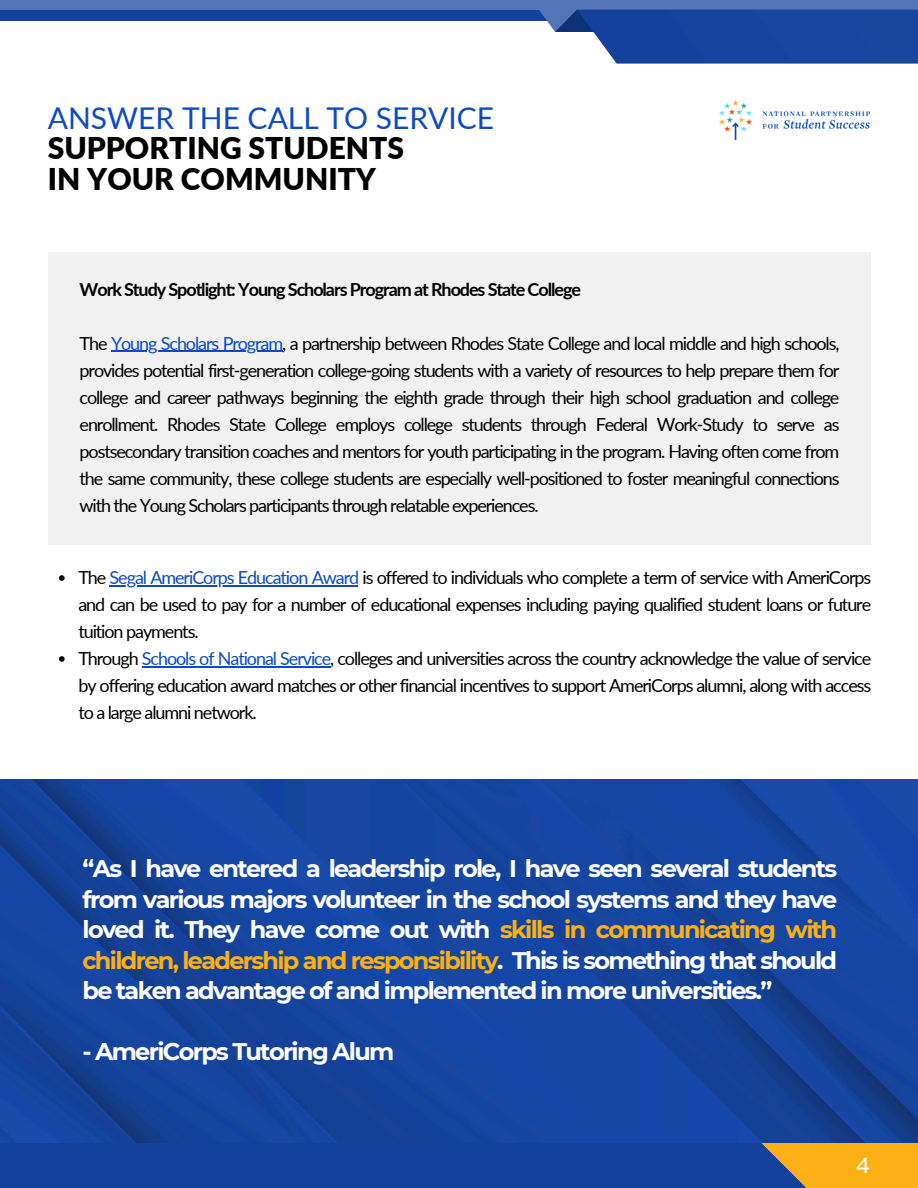
<style>
.page{position:relative;width:918px;height:1188px;background:#fff}
.page>*{position:absolute;margin:0;border:0;box-sizing:border-box;transform-origin:0 0}
.t1{font:900 30px/30.3px "Lato";color:#000}
.t2{font:700 24px/30.3px "Montserrat";letter-spacing:-.07em;color:#fff;text-align:justify}
.t3{font:22.8px "Clear Sans";color:#fff}
.t4{font:18px/27px "Lato";letter-spacing:-.06em;color:#000}
.t5{font:700 18px "Lato";letter-spacing:-.06em;color:#000}
.s1{font-weight:400;color:#0c4ac6}
.s2{color:#0c4ac6}
.s3{color:#fbb016}
</style>
<div class="page">
<img style="left:719px;top:100px;width:151px;height:40px">
<div style="left:0;top:1143px;width:814px;height:45px;background:#13419b"></div>
<div style="left:0;top:0;width:918px;height:21px;background:#13419b"></div>
<div style="left:0;top:0;width:918px;height:10px;background:#5374b6"></div>
<svg style="left:539px;top:10px;width:379px;height:54px"></svg>
<svg style="left:761px;top:1143px;width:157px;height:45px"></svg>
<img style="left:0;top:780px;width:918px;height:363px">
<div style="left:48px;top:252px;width:822px;height:293px;background:#f1f1f1"></div>
<hr style="left:111px;top:351px;width:171px;height:1px;background:#0c4ac6">
<svg style="left:59px;top:575px;width:6px;height:6px"></svg>
<hr style="left:110px;top:585px;width:248px;height:1px;background:#0c4ac6">
<svg style="left:59px;top:656px;width:6px;height:6px"></svg>
<hr style="left:142px;top:666px;width:188px;height:1px;background:#0c4ac6">
<h3 class="t1" style="left:48px;top:102px;width:448px"><span class="s1">ANSWER THE CALL TO SERVICE<br></span>SUPPORTING STUDENTS<br>IN YOUR COMMUNITY</h3>
<p class="t5" style="left:80px;top:278px;width:503px">Work Study Spotlight: Young Scholars Program at Rhodes State College</p>
<p class="t4" style="left:80px;top:329px;width:761px">The <span class="s2">Young Scholars Program</span>, a partnership between Rhodes State College and local middle and high schools,</p>
<p class="t4" style="left:80px;top:356px;width:761px;text-align:justify">provides potential first-generation college-going students with a variety of resources to help prepare them for college and career pathways beginning the eighth grade through their high school graduation and college enrollment. Rhodes State College employs college students through Federal Work-Study to serve as postsecondary transition coaches and mentors for youth participating in the program. Having often come from the same community, these college students are especially well-positioned to foster meaningful connections with the Young Scholars participants through relatable experiences.</p>
<h2 class="t4" style="left:78px;top:564px;width:794px">The <span class="s2">Segal AmeriCorps Education Award</span> is offered to individuals who complete a term of service with AmeriCorps</h2>
<h2 class="t4" style="left:78px;top:591px;width:794px">and can be used to pay for a number of educational expenses including paying qualified student loans or future tuition payments.<br>Through <span class="s2">Schools of National Service</span>, colleges and universities across the country acknowledge the value of service</h2>
<p class="t4" style="left:78px;top:672px;width:794px">by offering education award matches or other financial incentives to support AmeriCorps alumni, along with access to a large alumni network.</p>
<p class="t2" style="left:82px;top:854px;width:756px">“As I have entered a leadership role, I have seen several students from various majors volunteer in the school systems and they have loved it. They have come out with <span class="s3">skills in communicating with children, leadership and responsibility</span>. This is something that should be taken advantage of and implemented in more universities.”</p>
<p class="t2" style="left:82px;top:1036px;width:313px">- AmeriCorps Tutoring Alum</p>
<h1 class="t3" style="left:856px;top:1148px;width:16px">4</h1>
</div>
